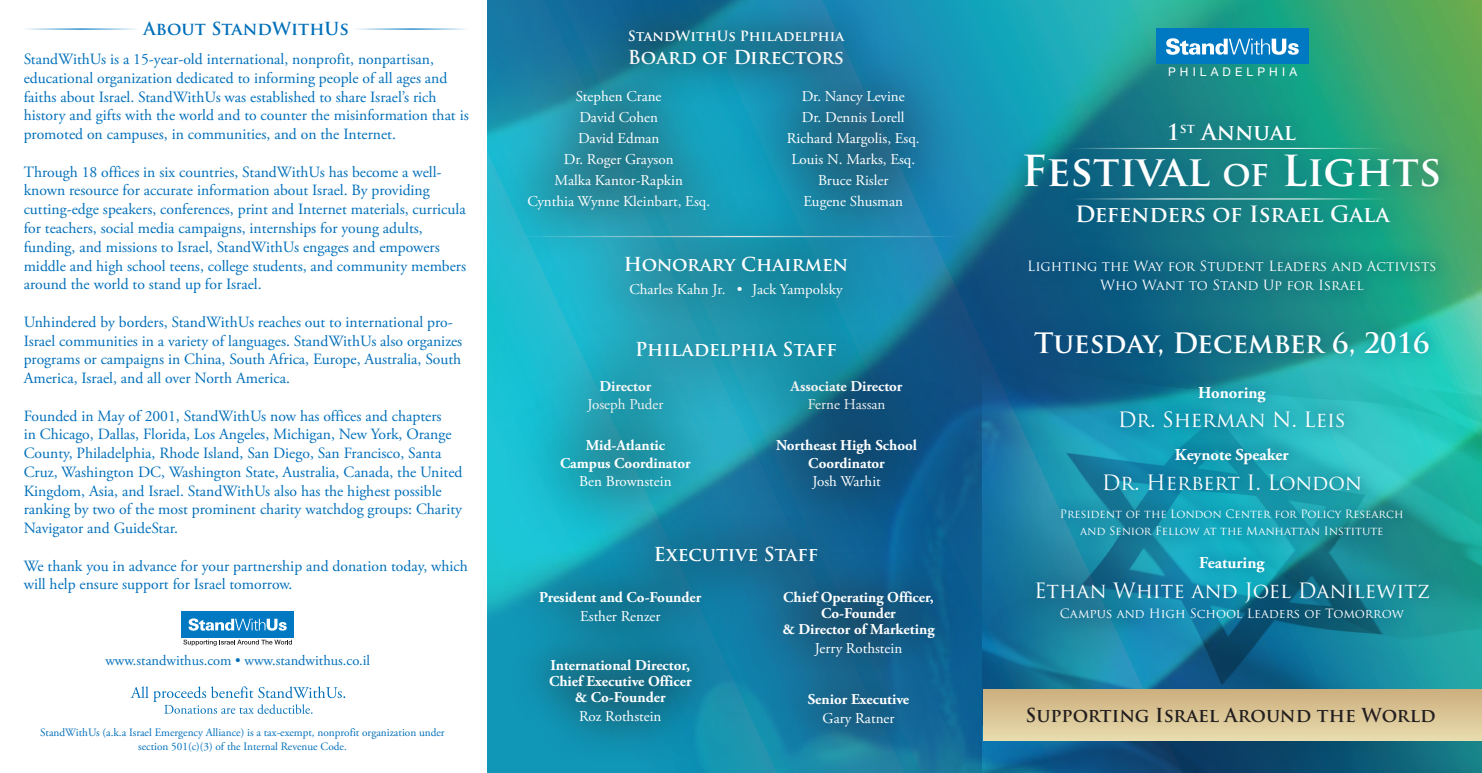
<style>
.page{position:relative;width:1482px;height:773px;background:#fff}
.page>*{position:absolute;margin:0;border:0;box-sizing:border-box;transform-origin:0 0}
.t1{font:700 41.62px "Trajan Pro";color:#fff}
.t2{font:700 27.38px "Trajan Pro";color:#fff}
.t3{font:700 21.88px "Trajan Pro";letter-spacing:-.005em;color:#fff}
.t4{font:20.62px "Trajan Pro";color:#fff}
.t5{font:700 18.75px "Trajan Pro";color:#fff}
.t6{font:700 18.75px "Trajan Pro";color:#231f20}
.t7{font:700 17.5px "Trajan Pro";color:#006fba}
.t8{font:700 16.62px "Adobe Garamond Pro";color:#fff}
.About_SWU{font:15.62px/18.8px "Adobe Garamond Pro";color:#006fba}
.t9{font:15px/18.8px "Adobe Garamond Pro";color:#fff;text-align:center}
.t10{font:700 15px/18.8px "Adobe Garamond Pro";color:#fff;text-align:center}
.t11{font:14.5px "Adobe Garamond Pro";color:#006fba}
.t12{font:700 13.75px "Trajan Pro";color:#fff}
.t13{font:13.62px/19.4px "Trajan Pro";color:#fff;text-align:center}
.t14{font:12.5px "Trajan Pro";color:#fff}
.t15{font:11.88px "Helvetica Neue";letter-spacing:.35em;color:#fff}
.t16{font:11.25px "Adobe Garamond Pro";color:#006fba}
.t17{font:11.25px/17.5px "Trajan Pro";color:#fff;text-align:center}
.s1{font-weight:700}
.s2{font-weight:400}
.s3{font-size:34.25px}
</style>
<div class="page">
<svg style="left:130px;top:686px;width:215px;height:27px"></svg>
<img style="left:488px;top:0;width:993px;height:772px">
<div style="left:587px;top:0;width:297px;height:107px;background:#231f20;opacity:.55"></div>
<img style="left:982px;top:283px;width:499px;height:489px">
<div style="left:983px;top:689px;width:498px;height:51px;background:linear-gradient(to bottom,#ccae7e,#e8dbad)"></div>
<hr style="left:352px;top:28px;width:117px;height:2px;background:#0079c2">
<hr style="left:22px;top:28px;width:116px;height:2px;background:#0079c2">
<div style="left:477px;top:36px;width:492px;height:226px;background:#231f20;opacity:.55"></div>
<div style="left:563px;top:193px;width:345px;height:167px;background:#231f20;opacity:.55"></div>
<div style="left:526px;top:317px;width:435px;height:158px;background:#231f20;opacity:.55"></div>
<div style="left:501px;top:374px;width:476px;height:177px;background:#231f20;opacity:.55"></div>
<div style="left:1018px;top:315px;width:426px;height:319px;background:#003e70;opacity:.4"></div>
<div style="left:1013px;top:244px;width:438px;height:63px;background:#003e70;opacity:.4"></div>
<div style="left:1156px;top:29px;width:152px;height:35px;background:#0079c2"></div>
<svg style="left:1166px;top:38px;width:132px;height:17px"></svg>
<div style="left:1154px;top:107px;width:157px;height:51px;background:#00547c;opacity:.6"></div>
<div style="left:1061px;top:188px;width:344px;height:53px;background:#00547c;opacity:.6"></div>
<div style="left:1010px;top:138px;width:446px;height:67px;background:#00547c;opacity:.6"></div>
<div style="left:1060px;top:189px;width:357px;height:36px;background:#00547c;opacity:.6"></div>
<hr style="left:1064px;top:199px;width:334px;height:1px;background:#fff">
<div style="left:1060px;top:139px;width:357px;height:35px;background:#00547c;opacity:.6"></div>
<hr style="left:1064px;top:148px;width:334px;height:1px;background:#fff">
<div style="left:575px;top:278px;width:321px;height:144px;background:#231f20;opacity:.55"></div>
<div style="left:499px;top:549px;width:242px;height:215px;background:#231f20;opacity:.55"></div>
<div style="left:742px;top:549px;width:233px;height:218px;background:#231f20;opacity:.55"></div>
<div style="left:614px;top:505px;width:243px;height:99px;background:#231f20;opacity:.55"></div>
<div style="left:181px;top:611px;width:113px;height:26px;background:#0079c2"></div>
<svg style="left:188px;top:618px;width:99px;height:12px"></svg>
<svg style="left:183px;top:639px;width:109px;height:6px"></svg>
<svg style="left:1477px;top:0;width:5px;height:5px"></svg>
<svg style="left:1477px;top:768px;width:5px;height:5px"></svg>
<p class="t7" style="left:143px;top:18px;width:207px">About StandWithUs</p>
<p class="About_SWU" style="left:24px;top:50px;width:446px">StandWithUs is a 15-year-old international, nonprofit, nonpartisan, educational organization dedicated to informing people of all ages and faiths about Israel. StandWithUs was established to share Israel’s rich history and gifts with the world and to counter the misinformation that is promoted on campuses, in communities, and on the Internet.</p>
<p class="About_SWU" style="left:24px;top:163px;width:444px">Through 18 offices in six countries, StandWithUs has become a well&shy;known resource for accurate information about Israel. By providing cutting-edge speakers, conferences, print and Internet materials, curricula for teachers, social media campaigns, internships for young adults, funding, and missions to Israel, StandWithUs engages and empowers middle and high school teens, college students, and community members around the world to stand up for Israel.</p>
<p class="About_SWU" style="left:24px;top:313px;width:440px">Unhindered by borders, StandWithUs reaches out to international pro-Israel communities in a variety of languages. StandWithUs also organizes programs or campaigns in China, South Africa, Europe, Australia, South America, Israel, and all over North America.</p>
<p class="About_SWU" style="left:24px;top:407px;width:440px">Founded in May of 2001, StandWithUs now has offices and chapters<br>in Chicago, Dallas, Florida, Los Angeles, Michigan, New York, Orange County, Philadelphia, Rhode Island, San Diego, San Francisco, Santa Cruz, Washington DC, Washington State, Australia, Canada, the United Kingdom, Asia, and Israel. StandWithUs also has the highest possible ranking by two of the most prominent charity watchdog groups: Charity Navigator and GuideStar.</p>
<p class="About_SWU" style="left:24px;top:557px;width:445px">We thank you in advance for your partnership and donation today, which will help ensure support for Israel tomorrow.</p>
<p class="t11" style="left:105px;top:651px;width:266px">www.standwithus.com • www.standwithus.co.il</p>
<p class="t16" style="left:40px;top:725px;width:406px">StandWithUs (a.k.a Israel Emergency Alliance) is a tax-exempt, nonprofit organization under</p>
<p class="t16" style="left:138px;top:740px;width:210px">section 501(c)(3) of the Internal Revenue Code.</p>
<p class="t12" style="left:628px;top:28px;width:217px">StandWithUs Philadelphia</p>
<p class="t5" style="left:628px;top:45px;width:217px">Board of Directors</p>
<p class="t9" style="left:576px;top:87px;width:87px">Stephen Crane</p>
<p class="t9" style="left:579px;top:108px;width:80px">David Cohen</p>
<p class="t9" style="left:578px;top:129px;width:83px">David Edman</p>
<p class="t9" style="left:564px;top:150px;width:111px">Dr. Roger Grayson</p>
<p class="t9" style="left:554px;top:171px;width:130px">Malka Kantor-Rapkin</p>
<p class="t9" style="left:527px;top:192px;width:184px">Cynthia Wynne Kleinbart, Esq.</p>
<p class="t9" style="left:801px;top:87px;width:105px">Dr. Nancy Levine</p>
<p class="t9" style="left:802px;top:108px;width:104px">Dr. Dennis Lorell</p>
<p class="t9" style="left:786px;top:129px;width:134px">Richard Margolis, Esq.</p>
<p class="t9" style="left:791px;top:150px;width:125px">Louis N. Marks, Esq.</p>
<p class="t9" style="left:818px;top:171px;width:72px">Bruce Risler</p>
<p class="t9" style="left:803px;top:192px;width:101px">Eugene Shusman</p>
<p class="t5" style="left:623px;top:253px;width:226px">Honorary Chairmen</p>
<p class="t9" style="left:629px;top:280px;width:215px">Charles Kahn Jr. • Jack Yampolsky</p>
<p class="t5" style="left:635px;top:338px;width:203px">Philadelphia Staff</p>
<p class="t9" style="left:587px;top:377px;width:77px"><span class="s1">Director<br></span>Joseph Puder</p>
<p class="t10" style="left:790px;top:377px;width:113px">Associate Director<br><span class="s2">Ferne Hassan</span></p>
<p class="t10" style="left:585px;top:435px;width:81px">Mid-Atlantic</p>
<p class="t10" style="left:560px;top:453px;width:132px">Campus Coordinator</p>
<p class="t9" style="left:579px;top:472px;width:94px">Ben Brownstein</p>
<p class="t10" style="left:776px;top:435px;width:142px">Northeast High School</p>
<p class="t10" style="left:808px;top:453px;width:78px">Coordinator</p>
<p class="t9" style="left:812px;top:472px;width:70px">Josh Warhit</p>
<p class="t5" style="left:653px;top:542px;width:166px">Executive Staff</p>
<p class="t10" style="left:539px;top:588px;width:164px">President and Co-Founder</p>
<p class="t9" style="left:580px;top:607px;width:82px">Esther Renzer</p>
<p class="t10" style="left:550px;top:655px;width:141px">International Director,</p>
<p class="t10" style="left:549px;top:672px;width:144px">Chief Executive Officer</p>
<p class="t10" style="left:575px;top:688px;width:92px">&amp; Co-Founder</p>
<p class="t9" style="left:579px;top:707px;width:84px">Roz Rothstein</p>
<p class="t10" style="left:783px;top:588px;width:152px">Chief Operating Officer,</p>
<p class="t10" style="left:821px;top:604px;width:76px">Co-Founder</p>
<p class="t10" style="left:782px;top:620px;width:153px">&amp; Director of Marketing</p>
<p class="t9" style="left:814px;top:639px;width:89px">Jerry Rothstein</p>
<p class="t10" style="left:807px;top:690px;width:103px">Senior Executive</p>
<p class="t9" style="left:822px;top:709px;width:73px">Gary Ratner</p>
<p class="t15" style="left:1168px;top:63px;width:130px">PHILADELPHIA</p>
<p class="t3" style="left:1166px;top:118px;width:130px">1<sup>st</sup> Annual</p>
<p class="t1" style="left:1021px;top:145px;width:421px">Festival <span class="s3">of</span> Lights</p>
<p class="t3" style="left:1075px;top:201px;width:316px">Defenders of Israel Gala</p>
<p class="t13" style="left:1027px;top:256px;width:411px">Lighting the Way for Student Leaders and Activists<br>Who Want to Stand Up for Israel</p>
<h2 class="t2" style="left:1034px;top:325px;width:397px">Tuesday, December 6, 2016</h2>
<p class="t8" style="left:1198px;top:382px;width:69px">Honoring</p>
<h3 class="t4" style="left:1117px;top:407px;width:229px">Dr. Sherman N. Leis</h3>
<p class="t8" style="left:1174px;top:445px;width:115px">Keynote Speaker</p>
<h3 class="t4" style="left:1101px;top:469px;width:261px">Dr. Herbert I. London</h3>
<p class="t17" style="left:1059px;top:504px;width:345px">President of the London Center for Policy Research and Senior Fellow at the Manhattan Institute</p>
<p class="t8" style="left:1199px;top:553px;width:67px">Featuring</p>
<h3 class="t4" style="left:1034px;top:577px;width:397px">Ethan White and Joel Danilewitz</h3>
<p class="t14" style="left:1059px;top:605px;width:345px">Campus and High School Leaders of Tomorrow</p>
<p class="t6" style="left:1025px;top:703px;width:411px">Supporting Israel Around the World</p>
</div>
